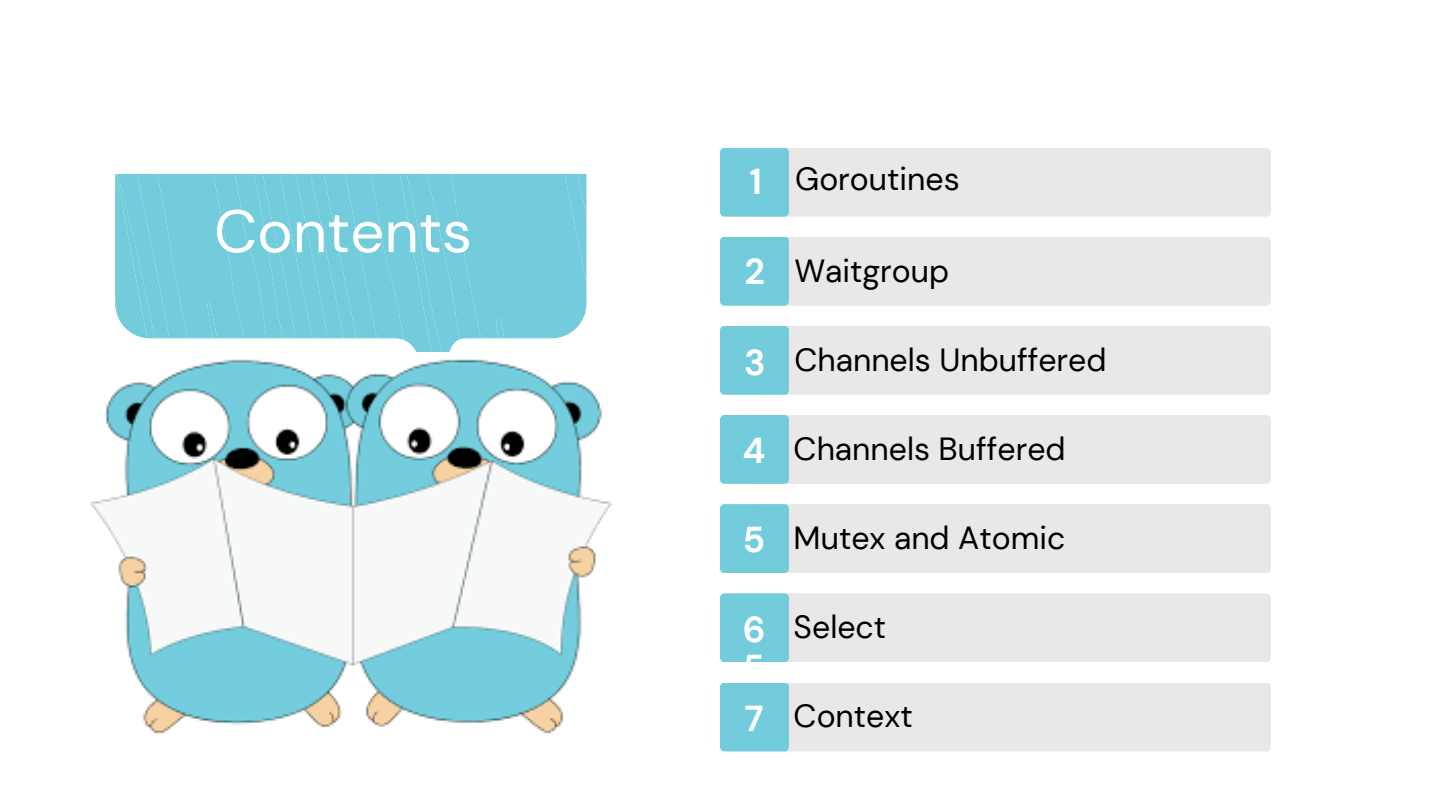
<style>
.page{position:relative;width:1440px;height:810px;background:#fff}
.page>*{position:absolute;margin:0;border:0;box-sizing:border-box;transform-origin:0 0}
.t1{font:60px "DM Sans";color:#fff}
.t2{font:700 36px/38.7px "DM Sans";color:#fff}
.t3{font:32px "DM Sans";color:#000}
</style>
<div class="page">
<div style="left:754px;top:148px;width:517px;height:69px;background:#e8e8e8;border-radius:4px"></div>
<div style="left:754px;top:326px;width:517px;height:69px;background:#e8e8e8;border-radius:4px"></div>
<div style="left:754px;top:237px;width:517px;height:69px;background:#e8e8e8;border-radius:4px"></div>
<div style="left:754px;top:415px;width:517px;height:69px;background:#e8e8e8;border-radius:4px"></div>
<div style="left:720px;top:148px;width:69px;height:69px;background:#73ccdc;border-radius:4px"></div>
<div style="left:720px;top:326px;width:69px;height:69px;background:#73ccdc;border-radius:4px"></div>
<div style="left:720px;top:237px;width:69px;height:69px;background:#73ccdc;border-radius:4px"></div>
<div style="left:720px;top:415px;width:69px;height:69px;background:#73ccdc;border-radius:4px"></div>
<svg style="left:115px;top:175px;width:471px;height:177px"></svg>
<div style="left:754px;top:504px;width:517px;height:69px;background:#e8e8e8;border-radius:4px"></div>
<div style="left:720px;top:504px;width:69px;height:69px;background:#73ccdc;border-radius:4px"></div>
<div style="left:754px;top:593px;width:517px;height:69px;background:#e8e8e8;border-radius:4px"></div>
<div style="left:720px;top:593px;width:69px;height:69px;background:#73ccdc;border-radius:4px"></div>
<div style="left:754px;top:683px;width:517px;height:68px;background:#e8e8e8;border-radius:4px"></div>
<div style="left:720px;top:683px;width:69px;height:68px;background:#73ccdc;border-radius:4px"></div>
<img style="left:90px;top:359px;width:522px;height:375px">
<p class="t1" style="left:214px;top:193px;width:259px">Contents</p>
<p class="t2" style="left:749px;top:162px;width:14px">1</p>
<p class="t3" style="left:795px;top:158px;width:166px">Goroutines</p>
<p class="t2" style="left:745px;top:252px;width:22px">2</p>
<p class="t3" style="left:794px;top:250px;width:156px">Waitgroup</p>
<p class="t2" style="left:744px;top:343px;width:23px">3</p>
<h1 class="t3" style="left:794px;top:339px;width:314px">Channels Unbuffered</h1>
<p class="t2" style="left:743px;top:432px;width:25px">4</p>
<p class="t3" style="left:794px;top:428px;width:273px">Channels Buffered</p>
<p class="t2" style="left:743px;top:521px;width:24px">5</p>
<p class="t3" style="left:794px;top:517px;width:273px">Mutex and Atomic</p>
<p class="t2" style="left:743px;top:610px;width:24px">6<br>5</p>
<p class="t2" style="left:744px;top:699px;width:21px">7</p>
<p class="t3" style="left:794px;top:606px;width:94px">Select</p>
<p class="t3" style="left:794px;top:695px;width:121px">Context</p>
</div>
